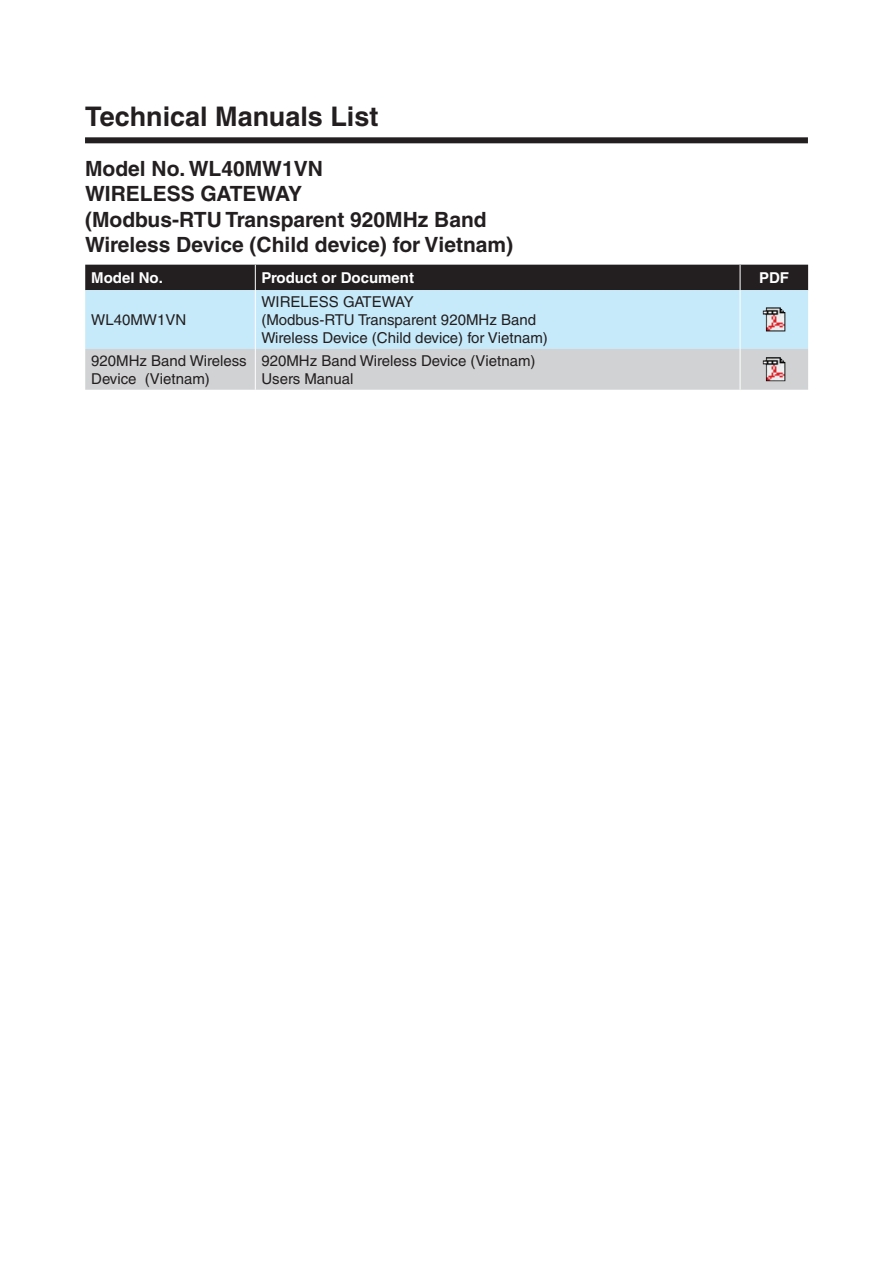
<style>
.page{position:relative;width:893px;height:1263px;background:#fff}
.page>*{position:absolute;margin:0;border:0;box-sizing:border-box;transform-origin:0 0}
.t1{font:700 27px "Helvetica LT Std";color:#231f20}
.t2{font:700 21px/25.2px "Helvetica LT Std";color:#231f20}
.t3{font:15px/18px "Helvetica LT Std";color:#231f20}
.t4{font:700 15px "Helvetica LT Std";color:#fff}
</style>
<div class="page">
<svg style="left:85px;top:265px;width:723px;height:125px;background:#a8b9c1"></svg>
<hr style="left:255px;top:290px;width:1px;height:59px;background:#fff">
<hr style="left:740px;top:290px;width:1px;height:59px;background:#fff">
<hr style="left:255px;top:349px;width:1px;height:41px;background:#fff">
<hr style="left:740px;top:349px;width:1px;height:41px;background:#fff">
<img style="left:763px;top:307px;width:22px;height:24px">
<img style="left:763px;top:357px;width:22px;height:24px">
<div style="left:85px;top:137px;width:723px;height:6px;background:#231f20"></div>
<h1 class="t1" style="left:85px;top:100px;width:295px">Technical Manuals List</h1>
<h2 class="t2" style="left:85px;top:156px;width:430px">Model No. WL40MW1VN<br>WIRELESS GATEWAY<br>(Modbus-RTU Transparent 920MHz Band<br>Wireless Device (Child device) for Vietnam)</h2>
<p class="t4" style="left:91px;top:268px;width:73px">Model No.</p>
<p class="t4" style="left:261px;top:268px;width:154px">Product or Document</p>
<p class="t4" style="left:759px;top:268px;width:32px">PDF</p>
<p class="t3" style="left:91px;top:311px;width:97px">WL40MW1VN</p>
<p class="t3" style="left:261px;top:293px;width:288px">WIRELESS GATEWAY<br>(Modbus-RTU Transparent 920MHz Band<br>Wireless Device (Child device) for Vietnam)</p>
<p class="t3" style="left:91px;top:351px;width:157px">920MHz Band Wireless<br>Device (Vietnam)</p>
<p class="t3" style="left:261px;top:351px;width:276px">920MHz Band Wireless Device (Vietnam)<br>Users Manual</p>
</div>
